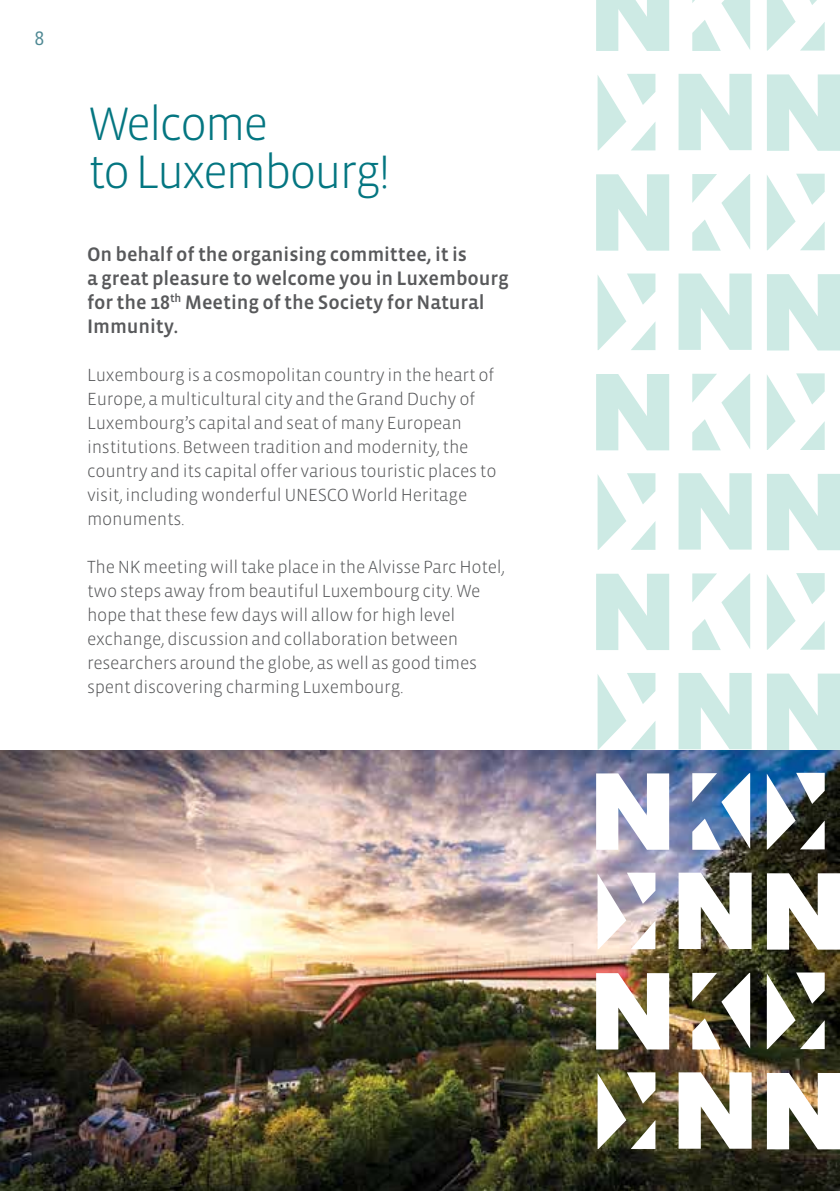
<style>
.page{position:relative;width:840px;height:1191px;background:#fff}
.page>*{position:absolute;margin:0;border:0;box-sizing:border-box;transform-origin:0 0}
.t1{font:300 48px/48px "Vista Sans OT";letter-spacing:-.05em;color:#047681}
.t2{font:500 20px/24px "Vista Sans OT";letter-spacing:-.005em;color:#58595b}
.t3{font:20px "Vista Sans OT";color:#4e8893}
.t4{font:300 18px/24px "Vista Sans OT";letter-spacing:-.015em;color:#58595b}
</style>
<div class="page">
<img style="left:0;top:750px;width:839px;height:441px">
<svg style="left:596px;top:0;width:72px;height:51px"></svg>
<svg style="left:692px;top:0;width:57px;height:51px"></svg>
<svg style="left:767px;top:0;width:57px;height:51px"></svg>
<svg style="left:678px;top:74px;width:73px;height:76px"></svg>
<svg style="left:597px;top:74px;width:58px;height:76px"></svg>
<svg style="left:767px;top:74px;width:72px;height:77px"></svg>
<svg style="left:596px;top:174px;width:72px;height:77px"></svg>
<svg style="left:692px;top:174px;width:57px;height:77px"></svg>
<svg style="left:767px;top:174px;width:57px;height:76px"></svg>
<svg style="left:678px;top:273px;width:73px;height:77px"></svg>
<svg style="left:597px;top:273px;width:58px;height:77px"></svg>
<svg style="left:767px;top:274px;width:72px;height:76px"></svg>
<svg style="left:596px;top:374px;width:72px;height:76px"></svg>
<svg style="left:692px;top:374px;width:57px;height:76px"></svg>
<svg style="left:767px;top:373px;width:57px;height:77px"></svg>
<svg style="left:678px;top:473px;width:73px;height:76px"></svg>
<svg style="left:597px;top:473px;width:58px;height:77px"></svg>
<svg style="left:767px;top:474px;width:72px;height:76px"></svg>
<svg style="left:596px;top:574px;width:72px;height:76px"></svg>
<svg style="left:692px;top:573px;width:57px;height:77px"></svg>
<svg style="left:767px;top:573px;width:57px;height:76px"></svg>
<svg style="left:678px;top:673px;width:73px;height:76px"></svg>
<svg style="left:597px;top:673px;width:58px;height:76px"></svg>
<svg style="left:767px;top:673px;width:72px;height:77px"></svg>
<svg style="left:595px;top:773px;width:73px;height:76px"></svg>
<svg style="left:692px;top:773px;width:57px;height:76px"></svg>
<svg style="left:766px;top:773px;width:58px;height:76px"></svg>
<svg style="left:678px;top:872px;width:73px;height:77px"></svg>
<svg style="left:597px;top:872px;width:58px;height:77px"></svg>
<svg style="left:766px;top:873px;width:73px;height:76px"></svg>
<img style="left:595px;top:973px;width:73px;height:76px">
<svg style="left:692px;top:973px;width:57px;height:76px"></svg>
<svg style="left:766px;top:972px;width:58px;height:77px"></svg>
<svg style="left:678px;top:1072px;width:73px;height:76px"></svg>
<svg style="left:597px;top:1072px;width:58px;height:77px"></svg>
<svg style="left:766px;top:1073px;width:73px;height:76px"></svg>
<p class="t3" style="left:35px;top:28px;width:11px">8</p>
<h1 class="t1" style="left:88px;top:101px;width:304px">Welcome<br>to Luxembourg!</h1>
<p class="t2" style="left:87px;top:242px;width:423px">On behalf of the organising committee, it is<br>a great pleasure to welcome you in Luxembourg for the 18<sup>th</sup> Meeting of the Society for Natural Immunity.</p>
<p class="t4" style="left:87px;top:363px;width:411px">Luxembourg is a cosmopolitan country in the heart of Europe, a multicultural city and the Grand Duchy of Luxembourg’s capital and seat of many European institutions. Between tradition and modernity, the country and its capital offer various touristic places to visit, including wonderful UNESCO World Heritage monuments.</p>
<p class="t4" style="left:87px;top:555px;width:419px">The NK meeting will take place in the Alvisse Parc Hotel, two steps away from beautiful Luxembourg city. We hope that these few days will allow for high level exchange, discussion and collaboration between researchers around the globe, as well as good times spent discovering charming Luxembourg.</p>
</div>
